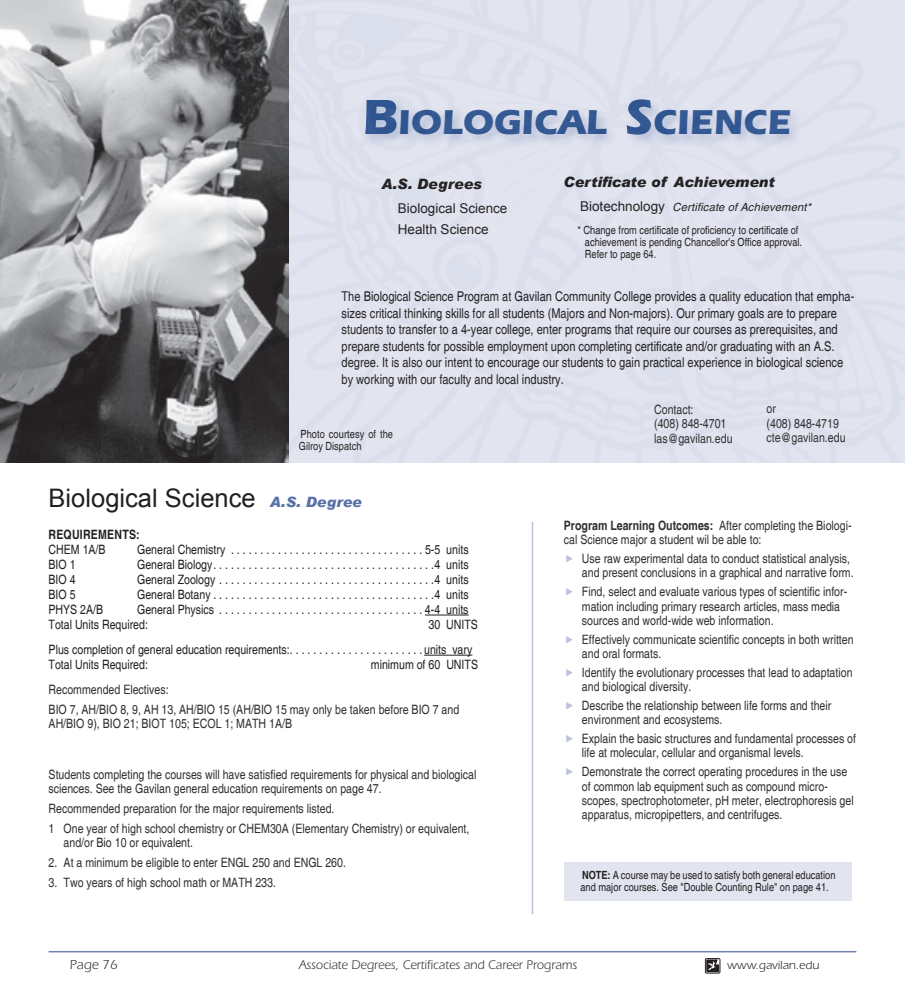
<style>
.page{position:relative;width:905px;height:999px;background:#fff}
.page>*{position:absolute;margin:0;border:0;box-sizing:border-box;transform-origin:0 0}
.t1{font:700 35.7px "Itc Eras";color:#305691}
.t2{font:25.5px "Arial";color:#231f20}
.t3{font:italic 900 14.25px "Arial";color:#231f20}
.t4{font:condensed 13.5px/16.5px "Helvetica";color:#231f20}
.t5{font:13.5px/21.1px "Arial";color:#231f20}
.t6{font:13.5px "Itc Eras";color:#312f30}
.t7{font:condensed 12.9px/14.4px "Helvetica";color:#312f30}
.t8{font:condensed 12.9px/15px "Helvetica";color:#231f20}
.t9{font:12.9px "Itc Eras";color:#312f30}
.t10{font:700 condensed 12.9px "Helvetica";letter-spacing:.02em;color:#231f20}
.t11{font:12px "Itc Eras";color:#231f20}
.t12{font:condensed 11.25px/12px "Helvetica";color:#231f20}
.t13{font:italic 11.25px "Helvetica";letter-spacing:.015em;color:#231f20}
.s1{font-size:51px}
.s2{font-family:"Arial";font-style:normal;font-size:13.5px}
.s3{font-weight:900;font-style:italic;font-size:14.25px;color:#5b72a6}
.s4{font-weight:700}
</style>
<div class="page">
<hr style="left:531px;top:136px;width:2px;height:778px;background:#bbc2db">
<hr style="left:49px;top:951px;width:807px;height:1px;background:#7183b1">
<div style="left:705px;top:958px;width:15px;height:16px;border:1px solid #231f20"></div>
<svg style="left:706px;top:959px;width:13px;height:13px"></svg>
<div style="left:500px;top:424px;width:83px;height:98px;background:#fff"></div>
<hr style="left:425px;top:615px;width:43px;height:1px;background:#231f20">
<hr style="left:424px;top:655px;width:48px;height:1px;background:#231f20">
<img style="left:0;top:0;width:289px;height:463px">
<div style="left:564px;top:862px;width:287px;height:39px;background:#e2e4ef"></div>
<img style="left:227px;top:0;width:677px;height:462px">
<h1 class="t1" style="left:362px;top:101px;width:431px"><span class="s1">B</span>IOLOGICAL <span class="s1">S</span>CIENCE</h1>
<p class="t3" style="left:381px;top:175px;width:102px">A.S. Degrees</p>
<p class="t5" style="left:398px;top:198px;width:111px">Biological Science<br>Health Science</p>
<p class="t3" style="left:563px;top:173px;width:212px">Certificate of Achievement</p>
<p class="t13" style="left:580px;top:201px;width:233px"><span class="s2">Biotechnology</span> Certificate of Achievement*</p>
<p class="t12" style="left:585px;top:224px;width:219px;text-indent:-8px">* Change from certificate of proficiency to certificate of achievement is pending Chancellor's Office approval.<br>Refer to page 64.</p>
<p class="t4" style="left:341px;top:289px;width:514px">The Biological Science Program at Gavilan Community College provides a quality education that empha&shy;sizes critical thinking skills for all students (Majors and Non-majors). Our primary goals are to prepare students to transfer to a 4-year college, enter programs that require our courses as prerequisites, and prepare students for possible employment upon completing certificate and/or graduating with an A.S. degree. It is also our intent to encourage our students to gain practical experience in biological science by working with our faculty and local industry.</p>
<p class="t7" style="left:766px;top:401px;width:80px">or<br>(408) 848-4719 cte@gavilan.edu</p>
<p class="t7" style="left:654px;top:402px;width:80px">Contact:<br>(408) 848-4701 las@gavilan.edu</p>
<p class="t12" style="left:299px;top:428px;width:96px">Photo courtesy of the<br>Gilroy Dispatch</p>
<h2 class="t2" style="left:49px;top:481px;width:315px">Biological Science <span class="s3">A.S. Degree</span></h2>
<p class="t10" style="left:49px;top:526px;width:93px">Requirements:</p>
<p class="t8" style="left:49px;top:542px;width:59px">CHEM 1A/B</p>
<p class="t8" style="left:137px;top:542px;width:333px">General Chemistry ................................ 5-5 units</p>
<p class="t8" style="left:49px;top:557px;width:29px">BIO 1</p>
<p class="t8" style="left:137px;top:557px;width:333px">General Biology ..................................... 4 units</p>
<p class="t8" style="left:49px;top:572px;width:29px">BIO 4</p>
<p class="t8" style="left:137px;top:572px;width:333px">General Zoology .................................... 4 units</p>
<p class="t8" style="left:49px;top:587px;width:29px">BIO 5</p>
<p class="t8" style="left:137px;top:587px;width:333px">General Botany ..................................... 4 units</p>
<p class="t8" style="left:49px;top:602px;width:56px">PHYS 2A/B</p>
<p class="t8" style="left:49px;top:602px;width:421px;text-indent:89px">General Physics .................................. 4-4 units<br>Total Units Required:</p>
<p class="t8" style="left:49px;top:612px;width:431px;line-height:25px;text-indent:380px">30 UNITS<br>Plus completion of general education requirements: . . . . . . . . . . . . . . . . . . . . . . units vary</p>
<p class="t8" style="left:49px;top:657px;width:101px">Total Units Required:</p>
<p class="t8" style="left:371px;top:657px;width:109px">minimum of 60 UNITS</p>
<p class="t7" style="left:49px;top:680px;width:412px;line-height:19.8px">Recommended Electives:<br>BIO 7, AH/BIO 8, 9, AH 13, AH/BIO 15 (AH/BIO 15 may only be taken before BIO 7 and</p>
<p class="t7" style="left:49px;top:717px;width:245px">AH/BIO 9), BIO 21; BIOT 105; ECOL 1; MATH 1A/B</p>
<p class="t7" style="left:49px;top:767px;width:429px">Students completing the courses will have satisfied requirements for physical and biological sciences. See the Gavilan general education requirements on page 47.</p>
<p class="t7" style="left:49px;top:799px;width:422px;line-height:19.8px">Recommended preparation for the major requirements listed.<br>1 One year of high school chemistry or CHEM30A (Elementary Chemistry) or equivalent,</p>
<p class="t7" style="left:64px;top:836px;width:129px">and/or Bio 10 or equivalent.</p>
<p class="t7" style="left:49px;top:855px;width:297px">2. At a minimum be eligible to enter ENGL 250 and ENGL 260.</p>
<p class="t7" style="left:49px;top:875px;width:227px">3. Two years of high school math or MATH 233.</p>
<p class="t7" style="left:564px;top:518px;width:289px"><span class="s4">Program Learning Outcomes:</span> After completing the Biologi&shy;cal Science major a student wil be able to:</p>
<p class="t7" style="left:582px;top:551px;width:271px">Use raw experimental data to conduct statistical analysis, and present conclusions in a graphical and narrative form.</p>
<p class="t7" style="left:582px;top:585px;width:267px">Find, select and evaluate various types of scientific infor&shy;mation including primary research articles, mass media sources and world-wide web information.</p>
<p class="t7" style="left:582px;top:632px;width:273px">Effectively communicate scientific concepts in both written and oral formats.</p>
<p class="t7" style="left:582px;top:665px;width:272px">Identify the evolutionary processes that lead to adaptation and biological diversity.</p>
<p class="t7" style="left:582px;top:698px;width:251px">Describe the relationship between life forms and their environment and ecosystems.</p>
<p class="t7" style="left:582px;top:731px;width:276px">Explain the basic structures and fundamental processes of life at molecular, cellular and organismal levels.</p>
<p class="t7" style="left:582px;top:765px;width:273px">Demonstrate the correct operating procedures in the use of common lab equipment such as compound micro&shy;scopes, spectrophotometer, pH meter, electrophoresis gel apparatus, micropipetters, and centrifuges.</p>
<p class="t12" style="left:580px;top:869px;width:256px"><span class="s4">NOTE :</span> A course may be used to satisfy both general education and major courses. See "Double Counting Rule" on page 41.</p>
<p class="t9" style="left:299px;top:957px;width:279px">Associate Degrees, Certificates and Career Programs</p>
<p class="t6" style="left:70px;top:957px;width:49px">Page 76</p>
<p class="t11" style="left:727px;top:958px;width:94px">www.gavilan.edu</p>
</div>
